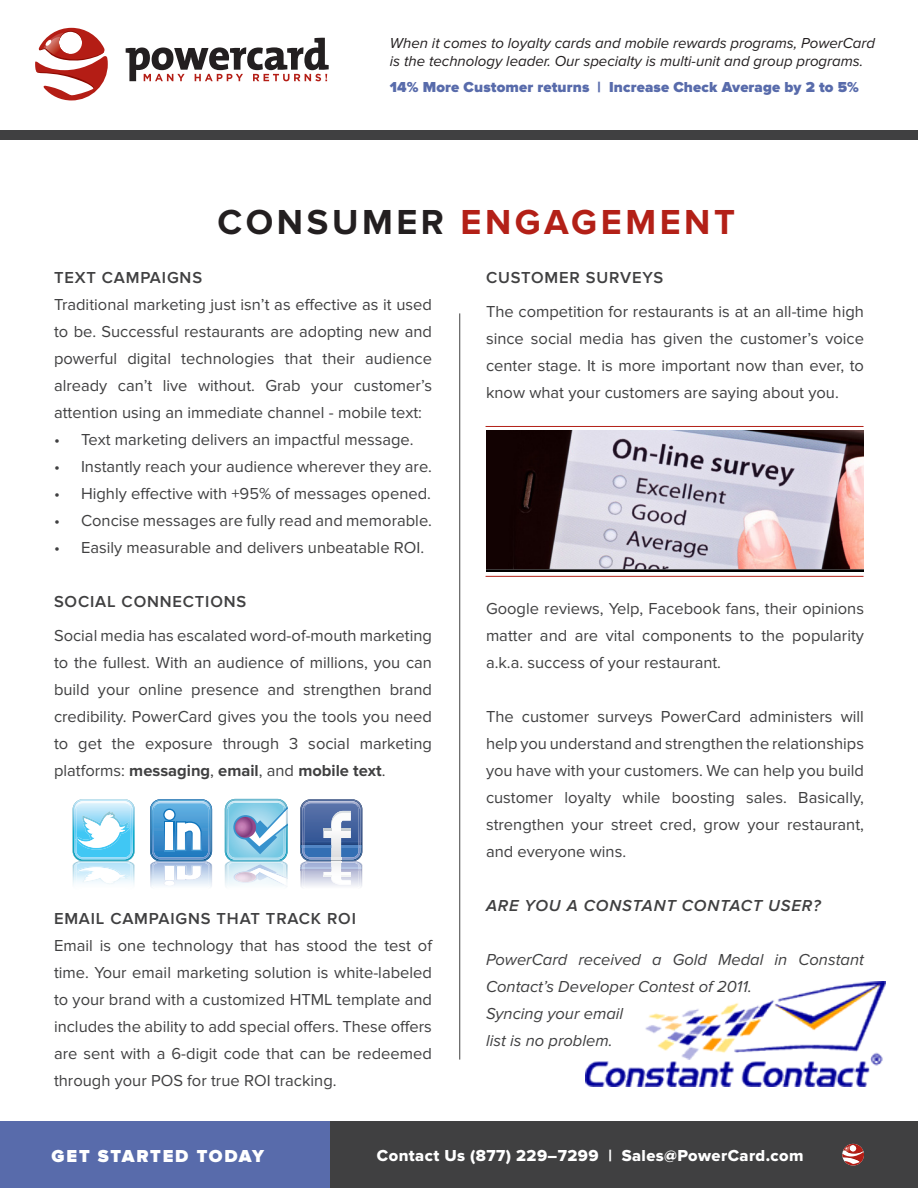
<style>
.page{position:relative;width:918px;height:1188px;background:#fff}
.page>*{position:absolute;margin:0;border:0;box-sizing:border-box;transform-origin:0 0}
.t1{font:700 36px "Proxima Nova";letter-spacing:.1em;color:#b32017}
.t2{font:900 18px "Proxima Nova";letter-spacing:.095em;color:#fff}
.t3{font:16.5px/27px "Proxima Nova";color:#404041;text-align:justify}
.t4{font:italic 16.5px/27px "Proxima Nova";color:#404041}
.t5{font:600 16.5px "Proxima Nova";letter-spacing:.05em;color:#404041}
.t6{font:16.5px "Proxima Nova Extrabld";letter-spacing:.025em;color:#fff}
.t7{font:italic 600 16.5px "Proxima Nova";letter-spacing:.05em;color:#404041}
.t8{font:italic 15px/18px "Proxima Nova";color:#231f20}
.t9{font:900 15px "Proxima Nova";letter-spacing:.01em;color:#586bab}
.s1{color:#231f20}
.s2{font-weight:700}
</style>
<div class="page">
<svg style="left:126px;top:38px;width:203px;height:43px"></svg>
<svg style="left:35px;top:28px;width:73px;height:72px"></svg>
<div style="left:0;top:130px;width:918px;height:10px;background:#404041"></div>
<div style="left:329px;top:1121px;width:589px;height:67px;background:#404041"></div>
<div style="left:0;top:1121px;width:329px;height:67px;background:#586bab"></div>
<svg style="left:842px;top:1144px;width:22px;height:22px"></svg>
<hr style="left:459px;top:313px;width:1px;height:747px;background:#404041">
<svg style="left:486px;top:569px;width:378px;height:3px"></svg>
<img style="left:486px;top:431px;width:378px;height:138px">
<hr style="left:486px;top:426px;width:378px;height:1px;background:#b32017">
<hr style="left:486px;top:576px;width:378px;height:1px;background:#b32017">
<svg style="left:73px;top:799px;width:62px;height:62px"></svg>
<img style="left:75px;top:801px;width:58px;height:11px">
<img style="left:301px;top:870px;width:61px;height:17px">
<img style="left:302px;top:870px;width:58px;height:15px">
<svg style="left:300px;top:799px;width:62px;height:71px;background:#7b93bc"></svg>
<img style="left:302px;top:885px;width:58px;height:2px">
<img style="left:73px;top:861px;width:61px;height:24px">
<img style="left:82px;top:861px;width:43px;height:1px">
<img style="left:75px;top:862px;width:58px;height:23px">
<svg style="left:75px;top:867px;width:50px;height:16px"></svg>
<svg style="left:150px;top:799px;width:62px;height:87px"></svg>
<svg style="left:225px;top:799px;width:63px;height:88px"></svg>
<img style="left:586px;top:981px;width:300px;height:105px">
<p class="t8" style="left:390px;top:35px;width:487px">When it comes to loyalty cards and mobile rewards programs, PowerCard is the technology leader. Our specialty is multi-unit and group programs.</p>
<p class="t9" style="left:390px;top:78px;width:471px">14% More Customer returns | Increase Check Average by 2 to 5%</p>
<p class="t1" style="left:218px;top:201px;width:519px"><span class="s1">CONSUMER</span> ENGAGEMENT</p>
<p class="t5" style="left:54px;top:268px;width:150px">TEXT CAMPAIGNS</p>
<p class="t3" style="left:54px;top:291px;width:380px">Traditional marketing just isn’t as effective as it used to be. Successful restaurants are adopting new and powerful digital technologies that their audience already can’t live without. Grab your customer’s attention using an immediate channel - mobile text:</p>
<p class="t3" style="left:54px;top:426px;width:361px">• Text marketing delivers an impactful message.</p>
<p class="t3" style="left:54px;top:453px;width:380px">• Instantly reach your audience wherever they are.</p>
<p class="t3" style="left:54px;top:480px;width:379px">• Highly effective with +95% of messages opened.</p>
<p class="t3" style="left:54px;top:507px;width:380px">• Concise messages are fully read and memorable.</p>
<p class="t3" style="left:54px;top:534px;width:372px">• Easily measurable and delivers unbeatable ROI.</p>
<p class="t5" style="left:54px;top:592px;width:194px">SOCIAL CONNECTIONS</p>
<p class="t3" style="left:54px;top:622px;width:380px">Social media has escalated word-of-mouth marketing to the fullest. With an audience of millions, you can build your online presence and strengthen brand credibility. PowerCard gives you the tools you need to get the exposure through 3 social marketing platforms: <span class="s2">messaging</span>, <span class="s2">email</span>, and <span class="s2">mobile text</span>.</p>
<p class="t5" style="left:54px;top:909px;width:303px">EMAIL CAMPAIGNS THAT TRACK ROI</p>
<p class="t3" style="left:54px;top:933px;width:380px">Email is one technology that has stood the test of time. Your email marketing solution is white-labeled to your brand with a customized HTML template and includes the ability to add special offers. These offers are sent with a 6-digit code that can be redeemed through your POS for true ROI tracking.</p>
<p class="t5" style="left:486px;top:268px;width:179px">CUSTOMER SURVEYS</p>
<p class="t3" style="left:486px;top:298px;width:380px">The competition for restaurants is at an all-time high since social media has given the customer’s voice center stage. It is more important now than ever, to know what your customers are saying about you.</p>
<p class="t3" style="left:486px;top:595px;width:380px">Google reviews, Yelp, Facebook fans, their opinions matter and are vital components to the popularity a.k.a. success of your restaurant.</p>
<p class="t3" style="left:486px;top:703px;width:380px">The customer surveys PowerCard administers will help you understand and strengthen the relationships you have with your customers. We can help you build customer loyalty while boosting sales. Basically, strengthen your street cred, grow your restaurant, and everyone wins.</p>
<p class="t7" style="left:486px;top:896px;width:336px">ARE YOU A CONSTANT CONTACT USER?</p>
<p class="t4" style="left:486px;top:946px;width:379px">PowerCard received a Gold Medal in Constant<br>Contact’s Developer Contest of 2011.</p>
<p class="t4" style="left:486px;top:1000px;width:139px">Syncing your email</p>
<p class="t4" style="left:486px;top:1027px;width:128px">list is no problem.</p>
<p class="t2" style="left:52px;top:1145px;width:214px">GET STARTED TODAY</p>
<p class="t6" style="left:377px;top:1146px;width:428px">Contact Us (877) 229–7299 | Sales@PowerCard.com</p>
</div>
